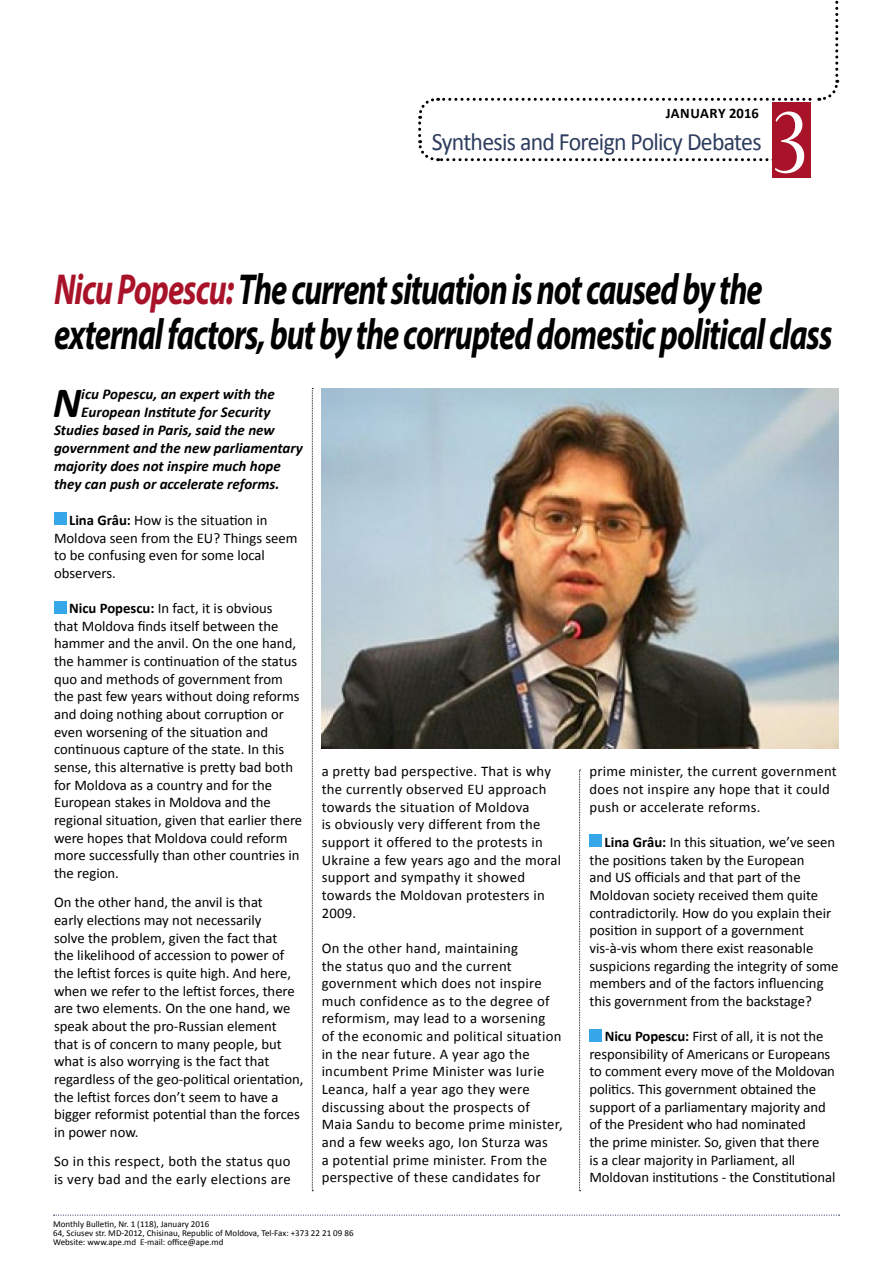
<style>
.page{position:relative;width:893px;height:1263px;background:#fff}
.page>*{position:absolute;margin:0;border:0;box-sizing:border-box;transform-origin:0 0}
.t1{font:condensed 102px "Nueva Std";color:#fff}
.t2{font:italic 700 43.5px/45px "Myriad Pro";letter-spacing:-.03em;color:#000;scale:.74 1}
.t3{font:italic 700 43.35px "Calibri";color:#000}
.t4{font:25.05px "Calibri";letter-spacing:-.03em;color:#2d3c5e;scale:.95 1}
.t5{font:italic 700 15px "Calibri";color:#000}
.t6{font:14.7px/17.7px "Calibri";color:#000}
.t7{font:14.7px/17.7px "Calibri";letter-spacing:.02em;color:#000}
.t8{font:700 14.55px "Calibri";letter-spacing:.015em;color:#000}
.t9{font:9px/9px "Calibri";color:#000}
.s1{color:#a9132a}
.s2{font-weight:700}
</style>
<div class="page">
<svg style="left:418px;top:0;width:422px;height:162px"></svg>
<div style="left:772px;top:102px;width:38px;height:76px;background:#a9132a"></div>
<svg style="left:54px;top:1214px;width:786px;height:2px"></svg>
<svg style="left:579px;top:770px;width:2px;height:421px"></svg>
<svg style="left:312px;top:388px;width:1px;height:803px"></svg>
<div style="left:54px;top:513px;width:12px;height:12px;background:#36a7e9"></div>
<div style="left:54px;top:601px;width:12px;height:12px;background:#36a7e9"></div>
<img style="left:322px;top:388px;width:516px;height:361px">
<div style="left:589px;top:835px;width:13px;height:12px;background:#36a7e9"></div>
<div style="left:589px;top:1029px;width:13px;height:12px;background:#36a7e9"></div>
<p class="t8" style="left:666px;top:104px;width:95px">JANUARY 2016</p>
<h1 class="t1" style="left:775px;top:96px;width:34px">3</h1>
<h3 class="t4" style="left:432px;top:126px;width:349px">Synthesis and Foreign Policy Debates</h3>
<h2 class="t2" style="left:54px;top:266px;width:1053px"><span class="s1">Nicu Popescu:</span> The current situation is not caused by the external factors, but by the corrupted domestic political class</h2>
<h3 class="t3" style="left:53px;top:376px;width:30px">N</h3>
<p class="t5" style="left:81px;top:385px;width:195px">icu Popescu, an expert with the</p>
<p class="t5" style="left:81px;top:403px;width:191px">European Institute for Security</p>
<p class="t5" style="left:54px;top:421px;width:222px">Studies based in Paris, said the new</p>
<p class="t5" style="left:54px;top:439px;width:250px">government and the new parliamentary</p>
<p class="t5" style="left:54px;top:457px;width:228px">majority does not inspire much hope</p>
<p class="t5" style="left:54px;top:475px;width:227px">they can push or accelerate reforms.</p>
<p class="t6" style="left:54px;top:510px;width:245px;text-indent:15px"><span class="s2">Lina Grâu:</span> How is the situation in<br>Moldova seen from the EU? Things seem to be confusing even for some local observers.</p>
<p class="t6" style="left:54px;top:599px;width:250px;text-indent:15px"><span class="s2">Nicu Popescu:</span> In fact, it is obvious<br>that Moldova finds itself between the hammer and the anvil. On the one hand, the hammer is continuation of the status quo and methods of government from the past few years without doing reforms and doing nothing about corruption or even worsening of the situation and continuous capture of the state. In this sense, this alternative is pretty bad both for Moldova as a country and for the European stakes in Moldova and the regional situation, given that earlier there were hopes that Moldova could reform more successfully than other countries in the region.</p>
<p class="t6" style="left:54px;top:893px;width:251px">On the other hand, the anvil is that<br>early elections may not necessarily<br>solve the problem, given the fact that<br>the likelihood of accession to power of the leftist forces is quite high. And here, when we refer to the leftist forces, there are two elements. On the one hand, we speak about the pro-Russian element that is of concern to many people, but what is also worrying is the fact that regardless of the geo-political orientation, the leftist forces don’t seem to have a bigger reformist potential than the forces in power now.</p>
<p class="t7" style="left:54px;top:1152px;width:238px">So in this respect, both the status quo is very bad and the early elections are</p>
<p class="t7" style="left:322px;top:762px;width:241px">a pretty bad perspective. That is why the currently observed EU approach towards the situation of Moldova<br>is obviously very different from the support it offered to the protests in<br>Ukraine a few years ago and the moral support and sympathy it showed towards the Moldovan protesters in<br>2009.</p>
<p class="t7" style="left:322px;top:938px;width:243px">On the other hand, maintaining<br>the status quo and the current government which does not inspire much confidence as to the degree of reformism, may lead to a worsening<br>of the economic and political situation in the near future. A year ago the incumbent Prime Minister was Iurie Leanca, half a year ago they were discussing about the prospects of Maia Sandu to become prime minister, and a few weeks ago, Ion Sturza was<br>a potential prime minister. From the perspective of these candidates for</p>
<p class="t9" style="left:53px;top:1219px;width:302px">Monthly Bulletin, Nr. 1 (118), January 2016<br>64, Sciusev str. MD-2012, Chisinau, Republic of Moldova, Tel-Fax: +373 22 21 09 86<br>Website: www.ape.md E-mail: office@ape.md</p>
<p class="t7" style="left:589px;top:762px;width:249px">prime minister, the current government does not inspire any hope that it could push or accelerate reforms.</p>
<p class="t6" style="left:589px;top:833px;width:251px;text-indent:15px"><span class="s2">Lina Grâu:</span> In this situation, we’ve seen the positions taken by the European<br>and US officials and that part of the Moldovan society received them quite contradictorily. How do you explain their position in support of a government vis-à-vis whom there exist reasonable suspicions regarding the integrity of some members and of the factors influencing this government from the backstage?</p>
<p class="t6" style="left:589px;top:1027px;width:247px;text-indent:15px"><span class="s2">Nicu Popescu:</span> First of all, it is not the responsibility of Americans or Europeans to comment every move of the Moldovan politics. This government obtained the support of a parliamentary majority and of the President who had nominated<br>the prime minister. So, given that there<br>is a clear majority in Parliament, all Moldovan institutions - the Constitutional</p>
</div>
